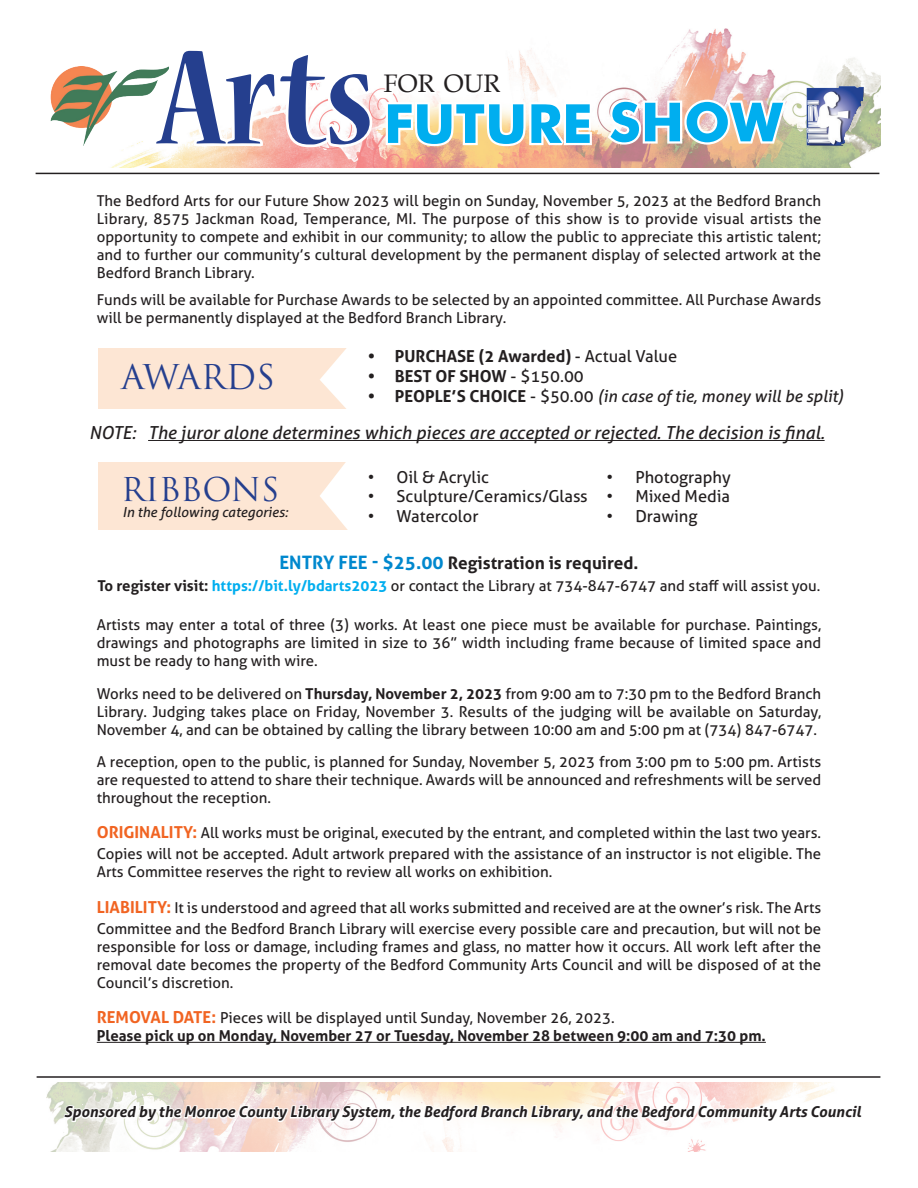
<style>
.page{position:relative;width:918px;height:1188px;background:#fff}
.page>*{position:absolute;margin:0;border:0;box-sizing:border-box;transform-origin:0 0}
.t1{font:700 condensed 149.55px "Nueva Std";color:#253f8e}
.t2{font:700 54px "Futura BT";color:#00aeef}
.t3{font:33.3px "Trajan Pro";color:#253f8e}
.t4{font:31.95px "Trajan Pro";color:#253f8e}
.t5{font:25.35px "Book Antiqua";color:#231f20}
.t6{font:italic 18px "Aller";color:#231f20}
.t7{font:700 17.25px "Aller";color:#231f20}
.t8{font:16.5px "Aller";color:#231f20}
.t9{font:italic 16.5px "Aller";color:#231f20}
.t10{font:700 16.5px "Aller";color:#231f20}
.t11{font:15px/18px "Aller";color:#231f20;text-align:justify}
.t12{font:700 15px/18px "Aller";color:#231f20}
.t13{font:italic 700 15px "Aller";color:#231f20}
.t14{font:italic 13.8px "Aller";color:#231f20}
.s1{font-weight:400}
.s2{font-weight:700;font-style:normal}
.s3{font-style:normal}
.s4{font-size:18.6px;color:#0088ce}
.s5{font-weight:700}
.s6{font-weight:700;color:#00aeef}
.s7{font-weight:700;font-size:16.5px;color:#f16422}
.s8{font-size:16.5px;color:#f16422}
</style>
<div class="page">
<div style="left:98px;top:348px;width:253px;height:61px;background:#fde6d4"></div>
<svg style="left:320px;top:348px;width:31px;height:61px"></svg>
<div style="left:98px;top:462px;width:253px;height:68px;background:#fde6d4"></div>
<svg style="left:320px;top:462px;width:31px;height:68px"></svg>
<img style="left:110px;top:28px;width:770px;height:140px">
<img style="left:46px;top:1082px;width:784px;height:70px">
<hr style="left:97px;top:1042px;width:669px;height:1px;background:#231f20">
<svg style="left:604px;top:97px;width:185px;height:54px"></svg>
<hr style="left:36px;top:173px;width:843px;height:1px;background:#231f20">
<hr style="left:37px;top:1076px;width:843px;height:2px;background:#231f20">
<svg style="left:149px;top:45px;width:226px;height:106px"></svg>
<svg style="left:381px;top:71px;width:213px;height:78px"></svg>
<svg style="left:62px;top:1084px;width:772px;height:56px"></svg>
<hr style="left:148px;top:440px;width:677px;height:1px;background:#231f20">
<img style="left:50px;top:66px;width:119px;height:80px">
<img style="left:807px;top:86px;width:56px;height:59px">
<h1 class="t1" style="left:160px;top:31px;width:216px">Arts</h1>
<h3 class="t5" style="left:384px;top:66px;width:118px">FOR OUR</h3>
<h2 class="t2" style="left:384px;top:91px;width:400px">FUTURE SHOW</h2>
<p class="t11" style="left:97px;top:191px;width:726px">The Bedford Arts for our Future Show 2023 will begin on Sunday, November 5, 2023 at the Bedford Branch Library, 8575 Jackman Road, Temperance, MI. The purpose of this show is to provide visual artists the opportunity to compete and exhibit in our community; to allow the public to appreciate this artistic talent; and to further our community’s cultural development by the permanent display of selected artwork at the Bedford Branch Library.</p>
<p class="t11" style="left:97px;top:290px;width:726px">Funds will be available for Purchase Awards to be selected by an appointed committee. All Purchase Awards will be permanently displayed at the Bedford Branch Library.</p>
<h3 class="t3" style="left:121px;top:355px;width:156px">AWARDS</h3>
<p class="t10" style="left:368px;top:346px;width:311px">• PURCHASE (2 Awarded) <span class="s1">- Actual Value</span></p>
<p class="t10" style="left:368px;top:366px;width:218px">• BEST OF SHOW <span class="s1">- $150.00</span></p>
<p class="t9" style="left:368px;top:386px;width:477px"><span class="s2">• PEOPLE’S CHOICE</span> <span class="s3">- $50.00</span> (in case of tie, money will be split)</p>
<p class="t6" style="left:89px;top:422px;width:737px">NOTE: The juror alone determines which pieces are accepted or rejected. The decision is final.</p>
<h3 class="t4" style="left:121px;top:469px;width:160px">RIBBONS</h3>
<p class="t14" style="left:122px;top:503px;width:167px">In the following categories:</p>
<p class="t8" style="left:368px;top:467px;width:123px">• Oil &amp; Acrylic</p>
<p class="t8" style="left:368px;top:487px;width:221px">• Sculpture/Ceramics/Glass</p>
<p class="t8" style="left:368px;top:506px;width:112px">• Watercolor</p>
<p class="t8" style="left:607px;top:467px;width:126px">• Photography</p>
<p class="t8" style="left:607px;top:487px;width:125px">• Mixed Media</p>
<p class="t8" style="left:607px;top:506px;width:92px">• Drawing</p>
<p class="t7" style="left:279px;top:552px;width:361px"><span class="s4">ENTRY FEE - $25.00</span> Registration is required.</p>
<p class="t11" style="left:97px;top:577px;width:725px"><span class="s5">To register visit:</span> <span class="s6">https://bit.ly/bdarts2023</span> or contact the Library at 734-847-6747 and staff will assist you.</p>
<p class="t11" style="left:97px;top:616px;width:726px">Artists may enter a total of three (3) works. At least one piece must be available for purchase. Paintings, drawings and photographs are limited in size to 36” width including frame because of limited space and must be ready to hang with wire.</p>
<p class="t11" style="left:97px;top:684px;width:726px">Works need to be delivered on <span class="s5">Thursday, November 2, 2023</span> from 9:00 am to 7:30 pm to the Bedford Branch Library. Judging takes place on Friday, November 3. Results of the judging will be available on Saturday, November 4, and can be obtained by calling the library between 10:00 am and 5:00 pm at (734) 847-6747.</p>
<p class="t11" style="left:97px;top:753px;width:726px">A reception, open to the public, is planned for Sunday, November 5, 2023 from 3:00 pm to 5:00 pm. Artists are requested to attend to share their technique. Awards will be announced and refreshments will be served throughout the reception.</p>
<p class="t11" style="left:97px;top:823px;width:726px;line-height:21px"><span class="s7">ORIGINALITY:</span> All works must be original, executed by the entrant, and completed within the last two years.<br>Copies will not be accepted. Adult artwork prepared with the assistance of an instructor is not eligible. The</p>
<p class="t11" style="left:97px;top:863px;width:457px">Arts Committee reserves the right to review all works on exhibition.</p>
<p class="t11" style="left:97px;top:897px;width:726px;line-height:21px"><span class="s7">LIABILITY:</span> It is understood and agreed that all works submitted and received are at the owner’s risk. The Arts<br>Committee and the Bedford Branch Library will exercise every possible care and precaution, but will not be</p>
<p class="t11" style="left:97px;top:937px;width:726px">responsible for loss or damage, including frames and glass, no matter how it occurs. All work left after the removal date becomes the property of the Bedford Community Arts Council and will be disposed of at the Council’s discretion.</p>
<p class="t12" style="left:97px;top:1009px;width:671px"><span class="s8">REMOVAL DATE:</span> <span class="s1">Pieces will be displayed until Sunday, November 26, 2023.<br></span>Please pick up on Monday, November 27 or Tuesday, November 28 between 9:00 am and 7:30 pm.</p>
<p class="t13" style="left:64px;top:1103px;width:798px">Sponsored by the Monroe County Library System, the Bedford Branch Library, and the Bedford Community Arts Council</p>
</div>
